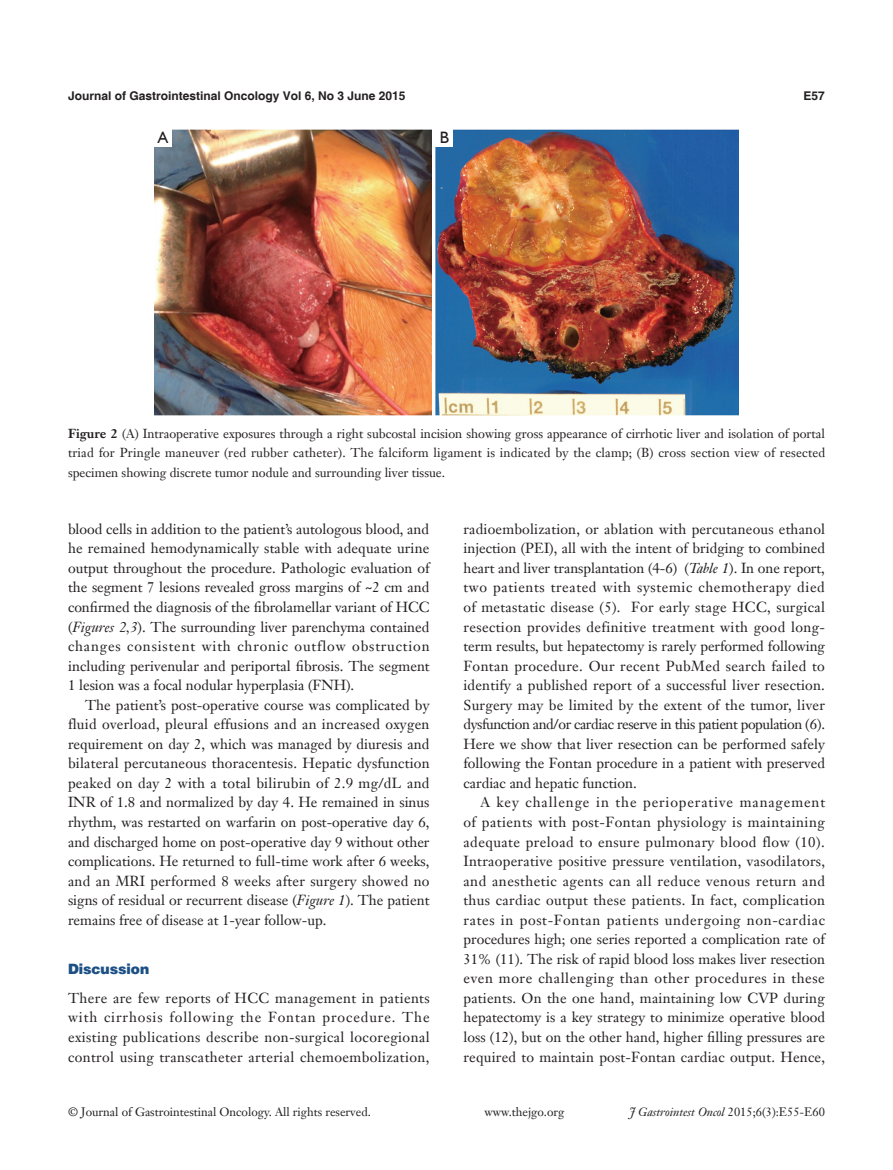
<style>
.page{position:relative;width:893px;height:1170px;background:#fff}
.page>*{position:absolute;margin:0;border:0;box-sizing:border-box;transform-origin:0 0}
.t1{font:16.5px "Humanist 521 BT";color:#231f20}
.t2{font:14.25px/19.5px "Janson Text LT";color:#231f20;text-align:justify}
.一级标题-6_5{font:900 14.25px "Helvetica";color:#1c5085}
.t3{font:12.75px/19.5px "Janson Text LT";color:#231f20;text-align:justify}
.t4{font:12px "Janson Text LT";color:#231f20}
.t5{font:700 12px "Helvetica";color:#231f20}
.t6{font:italic 12px "Janson Text LT";color:#231f20}
.s1{font-weight:700}
.s2{font-style:italic}
.s3{font-style:normal}
</style>
<div class="page">
<img style="left:154px;top:129px;width:278px;height:286px">
<img style="left:436px;top:129px;width:302px;height:286px">
<div style="left:154px;top:129px;width:17px;height:17px;background:#fff"></div>
<div style="left:436px;top:129px;width:17px;height:17px;background:#fff"></div>
<p class="t5" style="left:68px;top:88px;width:339px">Journal of Gastrointestinal Oncology Vol 6, No 3 June 2015</p>
<p class="t5" style="left:804px;top:88px;width:23px">E57</p>
<p class="t1" style="left:158px;top:127px;width:12px">A</p>
<p class="t1" style="left:440px;top:127px;width:11px">B</p>
<p class="t3" style="left:68px;top:423px;width:759px"><span class="s1">Figure 2</span> (A) Intraoperative exposures through a right subcostal incision showing gross appearance of cirrhotic liver and isolation of portal triad for Pringle maneuver (red rubber catheter). The falciform ligament is indicated by the clamp; (B) cross section view of resected specimen showing discrete tumor nodule and surrounding liver tissue.</p>
<p class="t2" style="left:68px;top:519px;width:363px">blood cells in addition to the patient’s autologous blood, and he remained hemodynamically stable with adequate urine output throughout the procedure. Pathologic evaluation of the segment 7 lesions revealed gross margins of ~2 cm and confirmed the diagnosis of the fibrolamellar variant of HCC (<span class="s2">Figures 2,3</span>). The surrounding liver parenchyma contained changes consistent with chronic outflow obstruction including perivenular and periportal fibrosis. The segment 1 lesion was a focal nodular hyperplasia (FNH).</p>
<p class="t2" style="left:68px;top:694px;width:363px;text-indent:17px">The patient’s post-operative course was complicated by fluid overload, pleural effusions and an increased oxygen requirement on day 2, which was managed by diuresis and bilateral percutaneous thoracentesis. Hepatic dysfunction peaked on day 2 with a total bilirubin of 2.9 mg/dL and INR of 1.8 and normalized by day 4. He remained in sinus rhythm, was restarted on warfarin on post-operative day 6, and discharged home on post-operative day 9 without other complications. He returned to full-time work after 6 weeks, and an MRI performed 8 weeks after surgery showed no signs of residual or recurrent disease (<span class="s2">Figure 1</span>). The patient remains free of disease at 1-year follow-up.</p>
<p class="一级标题-6_5" style="left:68px;top:959px;width:83px">Discussion</p>
<p class="t2" style="left:68px;top:988px;width:363px">There are few reports of HCC management in patients with cirrhosis following the Fontan procedure. The existing publications describe non-surgical locoregional control using transcatheter arterial chemoembolization,</p>
<p class="t2" style="left:463px;top:519px;width:363px">radioembolization, or ablation with percutaneous ethanol injection (PEI), all with the intent of bridging to combined heart and liver transplantation (4-6) (<span class="s2">Table 1</span>). In one report, two patients treated with systemic chemotherapy died of metastatic disease (5). For early stage HCC, surgical resection provides definitive treatment with good long&shy;term results, but hepatectomy is rarely performed following Fontan procedure. Our recent PubMed search failed to identify a published report of a successful liver resection.<br>Surgery may be limited by the extent of the tumor, liver dysfunction and/or cardiac reserve in this patient population (6).<br>Here we show that liver resection can be performed safely following the Fontan procedure in a patient with preserved cardiac and hepatic function.</p>
<p class="t2" style="left:463px;top:792px;width:363px;text-indent:17px">A key challenge in the perioperative management of patients with post-Fontan physiology is maintaining adequate preload to ensure pulmonary blood flow (10).<br>Intraoperative positive pressure ventilation, vasodilators, and anesthetic agents can all reduce venous return and thus cardiac output these patients. In fact, complication rates in post-Fontan patients undergoing non-cardiac procedures high; one series reported a complication rate of 31% (11). The risk of rapid blood loss makes liver resection even more challenging than other procedures in these patients. On the one hand, maintaining low CVP during hepatectomy is a key strategy to minimize operative blood loss (12), but on the other hand, higher filling pressures are required to maintain post-Fontan cardiac output. Hence,</p>
<p class="t4" style="left:68px;top:1104px;width:304px">© Journal of Gastrointestinal Oncology. All rights reserved.</p>
<p class="t4" style="left:484px;top:1104px;width:81px">www.thejgo.org</p>
<p class="t6" style="left:629px;top:1104px;width:197px">J Gastrointest Oncol <span class="s3">2015;6(3):E55-E60</span></p>
</div>
